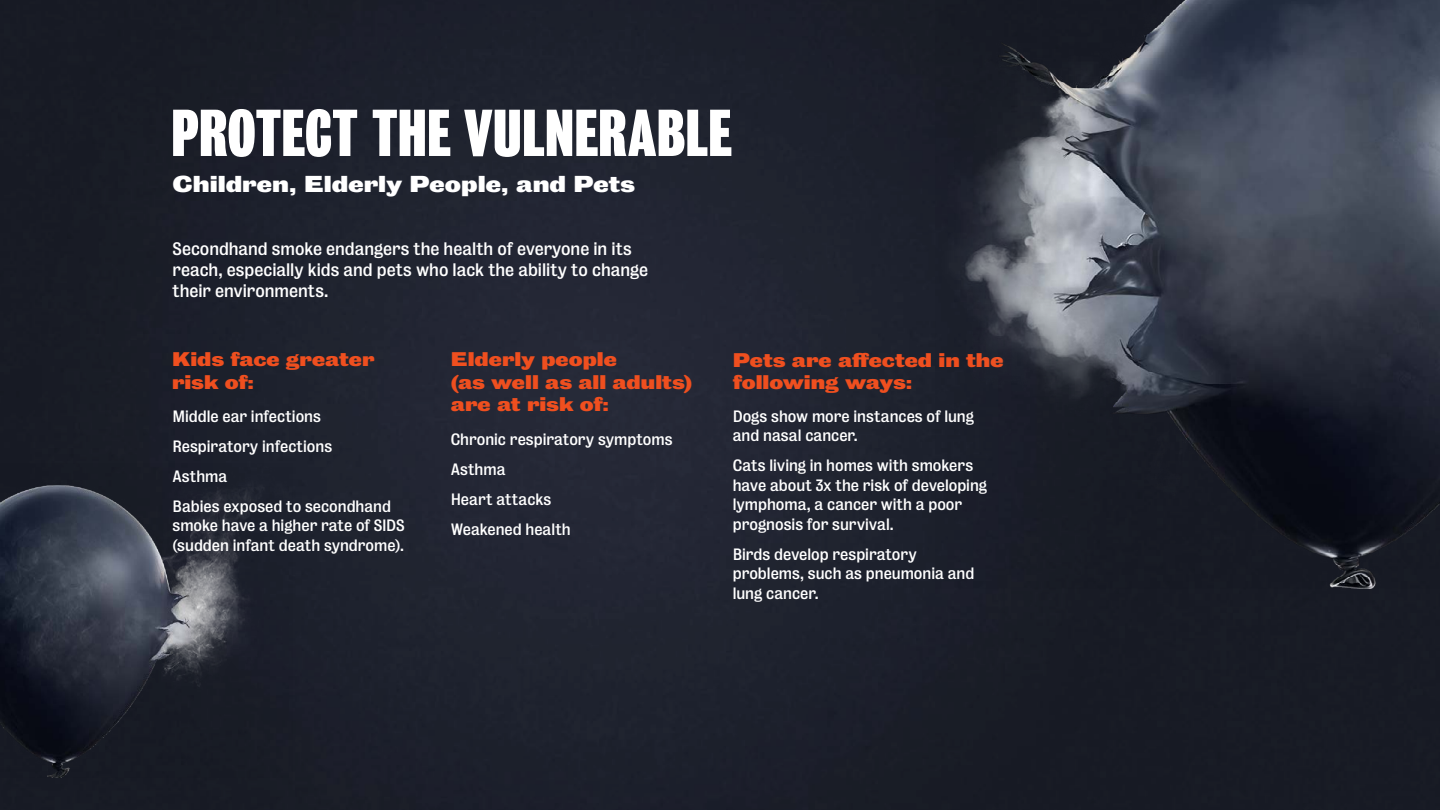
<style>
.page{position:relative;width:1440px;height:810px;background:#fff}
.page>*{position:absolute;margin:0;border:0;box-sizing:border-box;transform-origin:0 0}
.t1{font:900 60.3px "Bureau Grot Compressed";letter-spacing:.01em;color:#fff}
.t2{font:900 21px "Bureau Grot Wide";color:#fff}
.t3{font:900 18px/22.5px "Bureau Grot Wide";color:#ef4f1f}
.t4{font:16.5px/21px "Bureau Grot";letter-spacing:-.005em;color:#fff}
.t5{font:15px/19.5px "Bureau Grot";letter-spacing:-.005em;color:#fff}
</style>
<div class="page">
<img style="left:0;top:0;width:1440px;height:810px">
<img style="left:0;top:464px;width:293px;height:314px">
<img style="left:936px;top:0;width:504px;height:589px">
<h1 class="t1" style="left:171px;top:99px;width:561px">PROTECT THE VULNERABLE</h1>
<h2 class="t2" style="left:172px;top:171px;width:464px">Children, Elderly People, and Pets</h2>
<p class="t4" style="left:172px;top:239px;width:477px">Secondhand smoke endangers the health of everyone in its reach, especially kids and pets who lack the ability to change their environments.</p>
<p class="t3" style="left:172px;top:348px;width:204px">Kids face greater risk of:</p>
<p class="t3" style="left:451px;top:348px;width:243px">Elderly people<br>(as well as all adults) are at risk of:</p>
<p class="t5" style="left:172px;top:401px;width:220px;line-height:30px">Middle ear infections<br>Respiratory infections<br>Asthma<br>Babies exposed to secondhand</p>
<p class="t5" style="left:172px;top:516px;width:234px">smoke have a higher rate of SIDS (sudden infant death syndrome).</p>
<p class="t5" style="left:451px;top:424px;width:223px;line-height:30px">Chronic respiratory symptoms<br>Asthma<br>Heart attacks<br>Weakened health</p>
<p class="t3" style="left:733px;top:349px;width:272px">Pets are affected in the following ways:</p>
<p class="t5" style="left:733px;top:406px;width:243px">Dogs show more instances of lung and nasal cancer.</p>
<p class="t5" style="left:733px;top:456px;width:256px">Cats living in homes with smokers have about 3x the risk of developing lymphoma, a cancer with a poor prognosis for survival.</p>
<p class="t5" style="left:733px;top:544px;width:243px">Birds develop respiratory problems, such as pneumonia and lung cancer.</p>
</div>
